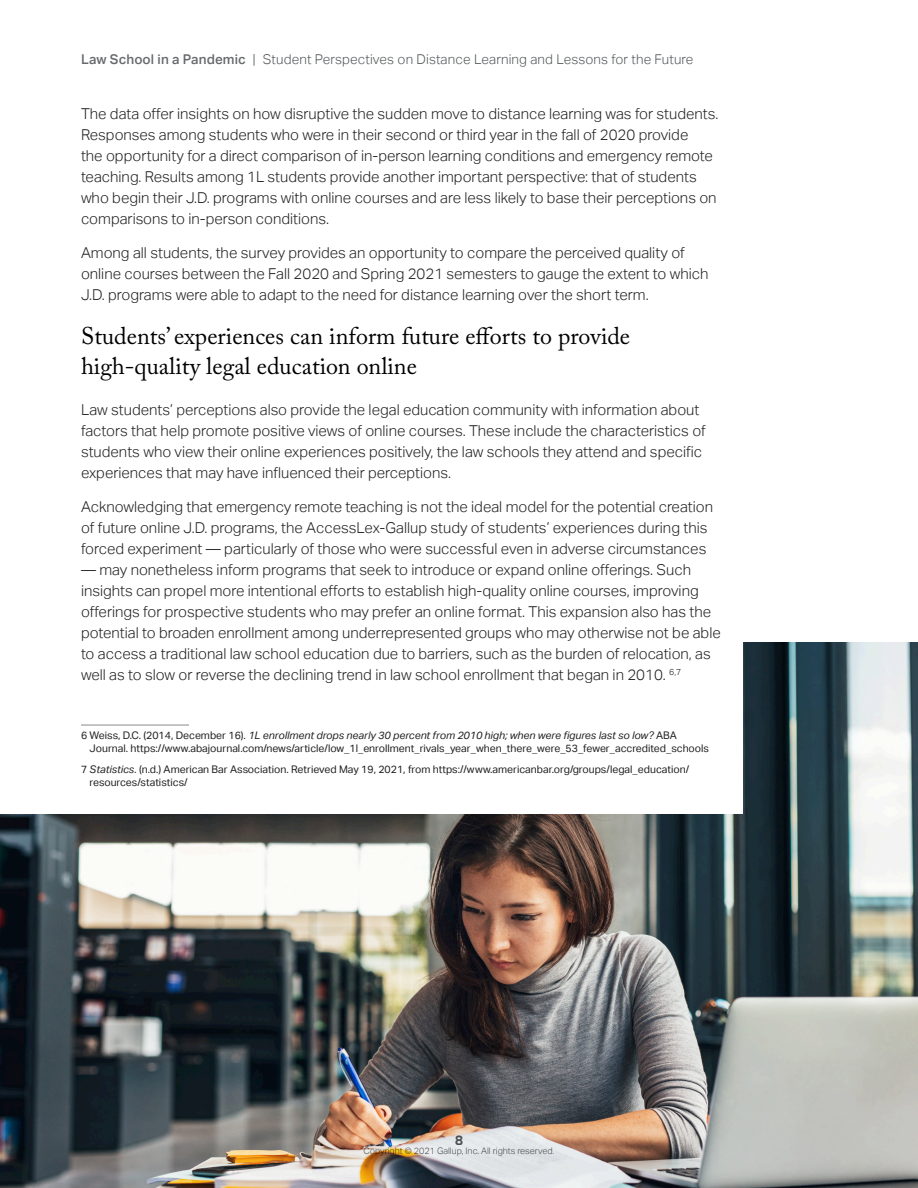
<style>
.page{position:relative;width:918px;height:1188px;background:#fff}
.page>*{position:absolute;margin:0;border:0;box-sizing:border-box;transform-origin:0 0}
.body{font:24px/30px "Adobe Caslon Pro";color:#000}
.body-2{font:300 15px/21px "Aktiv Grotesk";color:#212121}
.t1{font:300 13.5px "Aktiv Grotesk";letter-spacing:.01em;color:#535759}
.t2{font:700 13.5px "Aktiv Grotesk";color:#535759}
.footnote{font:10.5px/13.5px "Aktiv Grotesk";color:#212121}
.t3{font:300 9px "Aktiv Grotesk";color:#535759}
.s1{font-weight:500;color:#676a6c}
.s2{font-style:italic}
</style>
<div class="page">
<img style="left:0;top:643px;width:918px;height:545px">
<div style="left:0;top:108px;width:742px;height:705px;background:#fff"></div>
<hr style="left:81px;top:725px;width:108px;height:1px;background:#888b8c">
<p class="t1" style="left:81px;top:51px;width:614px"><span class="s1">Law School in a Pandemic</span> | Student Perspectives on Distance Learning and Lessons for the Future</p>
<p class="body-2" style="left:81px;top:103px;width:639px">The data offer insights on how disruptive the sudden move to distance learning was for students.<br>Responses among students who were in their second or third year in the fall of 2020 provide<br>the opportunity for a direct comparison of in-person learning conditions and emergency remote teaching. Results among 1L students provide another important perspective: that of students who begin their J.D. programs with online courses and are less likely to base their perceptions on comparisons to in-person conditions.</p>
<p class="body-2" style="left:81px;top:243px;width:629px">Among all students, the survey provides an opportunity to compare the perceived quality of online courses between the Fall 2020 and Spring 2021 semesters to gauge the extent to which<br>J.D. programs were able to adapt to the need for distance learning over the short term.</p>
<p class="body" style="left:81px;top:320px;width:551px">Students’ experiences can inform future efforts to provide high-quality legal education online</p>
<p class="body-2" style="left:81px;top:399px;width:626px">Law students’ perceptions also provide the legal education community with information about factors that help promote positive views of online courses. These include the characteristics of students who view their online experiences positively, the law schools they attend and specific experiences that may have influenced their perceptions.</p>
<p class="body-2" style="left:81px;top:497px;width:634px">Acknowledging that emergency remote teaching is not the ideal model for the potential creation of future online J.D. programs, the AccessLex-Gallup study of students’ experiences during this forced experiment — particularly of those who were successful even in adverse circumstances</p>
<p class="body-2" style="left:81px;top:560px;width:641px">— may nonetheless inform programs that seek to introduce or expand online offerings. Such insights can propel more intentional efforts to establish high-quality online courses, improving offerings for prospective students who may prefer an online format. This expansion also has the potential to broaden enrollment among underrepresented groups who may otherwise not be able to access a traditional law school education due to barriers, such as the burden of relocation, as well as to slow or reverse the declining trend in law school enrollment that began in 2010. <sup>6,7</sup></p>
<p class="footnote" style="left:90px;top:728px;width:621px;text-indent:-9px">6 Weiss, D.C. (2014, December 16). <span class="s2">1L enrollment drops nearly 30 percent from 2010 high; when were figures last so low?</span> ABA<br>Journal. https://www.abajournal.com/news/article/low_1l_enrollment_rivals_year_when_there_were_53_fewer_accredited_schools</p>
<p class="footnote" style="left:90px;top:762px;width:601px;text-indent:-9px">7 <span class="s2">Statistics.</span> (n.d.) American Bar Association. Retrieved May 19, 2021, from https://www.americanbar.org/groups/legal_education/ resources/statistics/</p>
<p class="t2" style="left:455px;top:1132px;width:9px">8</p>
<p class="t3" style="left:363px;top:1146px;width:193px">Copyright © 2021 Gallup, Inc. All rights reserved.</p>
</div>
